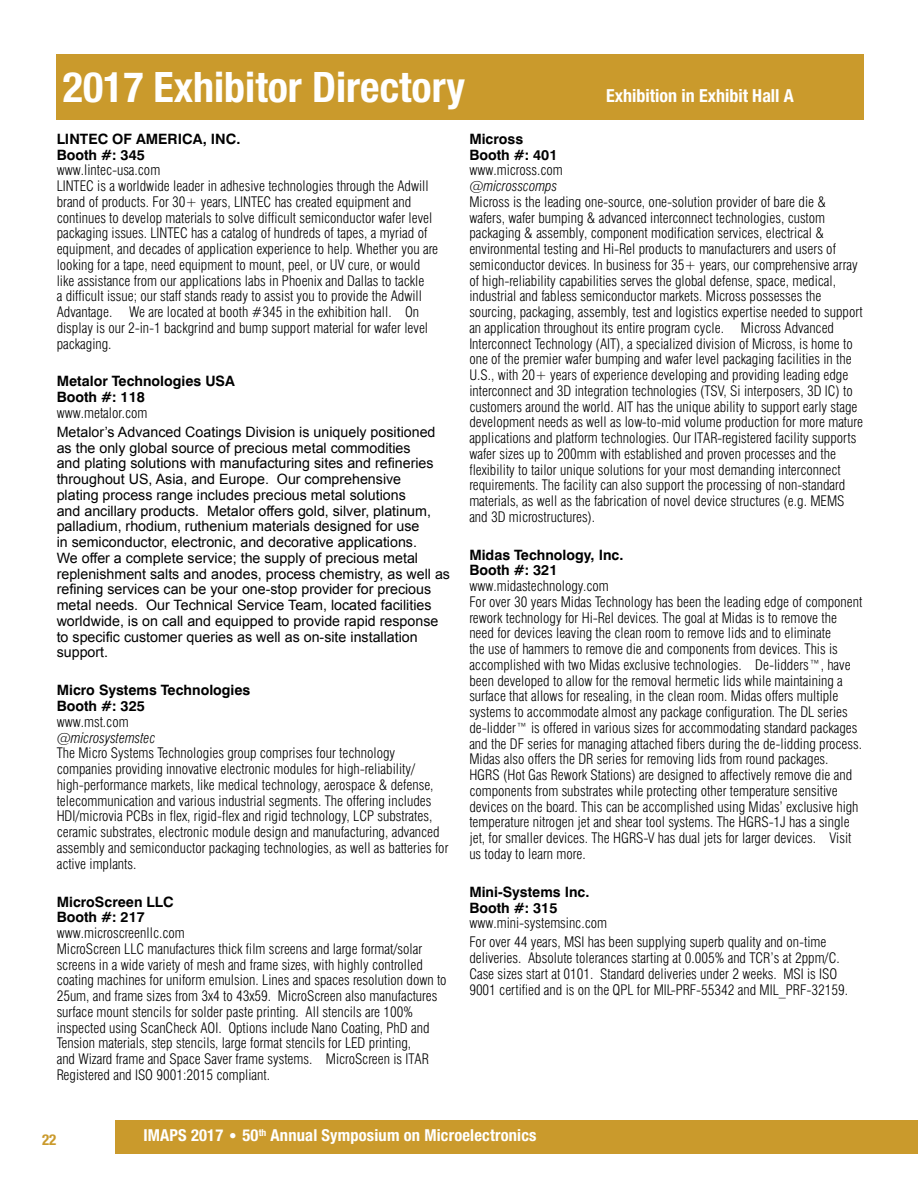
<style>
.page{position:relative;width:918px;height:1188px;background:#fff}
.page>*{position:absolute;margin:0;border:0;box-sizing:border-box;transform-origin:0 0}
.Main_Section_Head{font:700 condensed 42px "Helvetica Neue LT Std";color:#fff}
.Main_Section_Head-2{font:700 condensed 18px "Helvetica Neue LT Std";color:#fff}
.t1{font:700 condensed 16.5px "Helvetica Neue LT Std";letter-spacing:.01em;color:#fff}
.t2{font:700 condensed 15px "Helvetica Neue LT Std";color:#ca9a2c}
.exhibit_list{font:300 condensed 14.25px/15.8px "Swiss 721 BT";color:#000}
.exhibit_list-2{font:14.25px/15.8px "Arial";color:#000}
.exhibit_list-3{font:700 14.25px/15.8px "Swiss 721 BT";color:#000}
.s1{font-weight:700;font-stretch:normal}
.s2{font-weight:300;font-stretch:condensed}
.s3{font-style:italic}
.s4{font-size:15px}
</style>
<div class="page">
<div style="left:115px;top:1120px;width:803px;height:33px;background:#ca9a2c"></div>
<div style="left:56px;top:54px;width:808px;height:66px;background:#ca9a2c"></div>
<p class="Main_Section_Head" style="left:63px;top:62px;width:404px">2017 Exhibitor Directory</p>
<p class="Main_Section_Head-2" style="left:606px;top:85px;width:189px">Exhibition in Exhibit Hall A</p>
<p class="exhibit_list" style="left:57px;top:131px;width:383px"><span class="s1">LINTEC OF AMERICA, INC.<br>Booth #: 345<br></span>www.lintec-usa.com<br>LINTEC is a worldwide leader in adhesive technologies through the Adwill brand of products. For 30+ years, LINTEC has created equipment and continues to develop materials to solve difficult semiconductor wafer level packaging issues. LINTEC has a catalog of hundreds of tapes, a myriad of equipment, and decades of application experience to help. Whether you are looking for a tape, need equipment to mount, peel, or UV cure, or would like assistance from our applications labs in Phoenix and Dallas to tackle<br>a difficult issue; our staff stands ready to assist you to provide the Adwill Advantage. We are located at booth #345 in the exhibition hall. On display is our 2-in-1 backgrind and bump support material for wafer level packaging.</p>
<p class="exhibit_list-3" style="left:57px;top:373px;width:180px">Metalor Technologies USA<br>Booth #: 118 <span class="s2">www.metalor.com</span></p>
<p class="exhibit_list-2" style="left:57px;top:424px;width:395px">Metalor’s Advanced Coatings Division is uniquely positioned as the only global source of precious metal commodities<br>and plating solutions with manufacturing sites and refineries throughout US, Asia, and Europe. Our comprehensive<br>plating process range includes precious metal solutions<br>and ancillary products. Metalor offers gold, silver, platinum, palladium, rhodium, ruthenium materials designed for use<br>in semiconductor, electronic, and decorative applications.<br>We offer a complete service; the supply of precious metal replenishment salts and anodes, process chemistry, as well as refining services can be your one-stop provider for precious metal needs. Our Technical Service Team, located facilities worldwide, is on call and equipped to provide rapid response to specific customer queries as well as on-site installation support.</p>
<p class="exhibit_list" style="left:57px;top:682px;width:393px"><span class="s1">Micro Systems Technologies<br>Booth #: 325<br></span>www.mst.com<br><span class="s3">@microsystemstec<br></span>The Micro Systems Technologies group comprises four technology companies providing innovative electronic modules for high-reliability/ high-performance markets, like medical technology, aerospace &amp; defense, telecommunication and various industrial segments. The offering includes HDI/microvia PCBs in flex, rigid-flex and rigid technology, LCP substrates, ceramic substrates, electronic module design and manufacturing, advanced assembly and semiconductor packaging technologies, as well as batteries for active implants.</p>
<p class="exhibit_list" style="left:57px;top:894px;width:391px"><span class="s1">MicroScreen LLC<br>Booth #: 217<br></span>www.microscreenllc.com<br>MicroScreen LLC manufactures thick film screens and large format/solar screens in a wide variety of mesh and frame sizes, with highly controlled coating machines for uniform emulsion. Lines and spaces resolution down to 25um, and frame sizes from 3x4 to 43x59. MicroScreen also manufactures surface mount stencils for solder paste printing. All stencils are 100% inspected using ScanCheck AOI. Options include Nano Coating, PhD and Tension materials, step stencils, large format stencils for LED printing,<br>and Wizard frame and Space Saver frame systems. MicroScreen is ITAR Registered and ISO 9001:2015 compliant.</p>
<p class="exhibit_list" style="left:469px;top:131px;width:395px"><span class="s1">Micross<br>Booth #: 401<br></span>www.micross.com<br><span class="s3">@microsscomps<br></span>Micross is the leading one-source, one-solution provider of bare die &amp; wafers, wafer bumping &amp; advanced interconnect technologies, custom packaging &amp; assembly, component modification services, electrical &amp; environmental testing and Hi-Rel products to manufacturers and users of semiconductor devices. In business for 35+ years, our comprehensive array of high-reliability capabilities serves the global defense, space, medical, industrial and fabless semiconductor markets. Micross possesses the sourcing, packaging, assembly, test and logistics expertise needed to support an application throughout its entire program cycle. Micross Advanced Interconnect Technology (AIT), a specialized division of Micross, is home to one of the premier wafer bumping and wafer level packaging facilities in the U.S., with 20+ years of experience developing and providing leading edge interconnect and 3D integration technologies (TSV, Si interposers, 3D IC) to customers around the world. AIT has the unique ability to support early stage development needs as well as low-to-mid volume production for more mature applications and platform technologies. Our ITAR-registered facility supports wafer sizes up to 200mm with established and proven processes and the flexibility to tailor unique solutions for your most demanding interconnect requirements. The facility can also support the processing of non-standard materials, as well as the fabrication of novel device structures (e.g. MEMS and 3D microstructures).</p>
<p class="exhibit_list" style="left:469px;top:547px;width:395px"><span class="s1">Midas Technology, Inc.<br>Booth #: 321<br></span>www.midastechnology.com<br>For over 30 years Midas Technology has been the leading edge of component rework technology for Hi-Rel devices. The goal at Midas is to remove the need for devices leaving the clean room to remove lids and to eliminate<br>the use of hammers to remove die and components from devices. This is accomplished with two Midas exclusive technologies. De-lidders™, have been developed to allow for the removal hermetic lids while maintaining a surface that allows for resealing, in the clean room. Midas offers multiple systems to accommodate almost any package configuration. The DL series de-lidder™ is offered in various sizes for accommodating standard packages and the DF series for managing attached fibers during the de-lidding process.<br>Midas also offers the DR series for removing lids from round packages.<br>HGRS (Hot Gas Rework Stations) are designed to affectively remove die and components from substrates while protecting other temperature sensitive devices on the board. This can be accomplished using Midas’ exclusive high temperature nitrogen jet and shear tool systems. The HGRS-1J has a single jet, for smaller devices. The HGRS-V has dual jets for larger devices. Visit us today to learn more.</p>
<p class="exhibit_list-3" style="left:469px;top:884px;width:139px">Mini-Systems Inc.<br>Booth #: 315 <span class="s2">www.mini-systemsinc.com</span></p>
<p class="exhibit_list" style="left:469px;top:934px;width:380px">For over 44 years, MSI has been supplying superb quality and on-time deliveries. Absolute tolerances starting at 0.005% and TCR’s at 2ppm/C.<br>Case sizes start at 0101. Standard deliveries under 2 weeks. MSI is ISO 9001 certified and is on the QPL for MIL-PRF-55342 and MIL_PRF-32159.</p>
<p class="t2" style="left:42px;top:1130px;width:16px">22</p>
<p class="t1" style="left:143px;top:1125px;width:395px">IMAPS 2017 <span class="s4">•</span> 50<sup>th</sup> Annual Symposium on Microelectronics</p>
</div>
